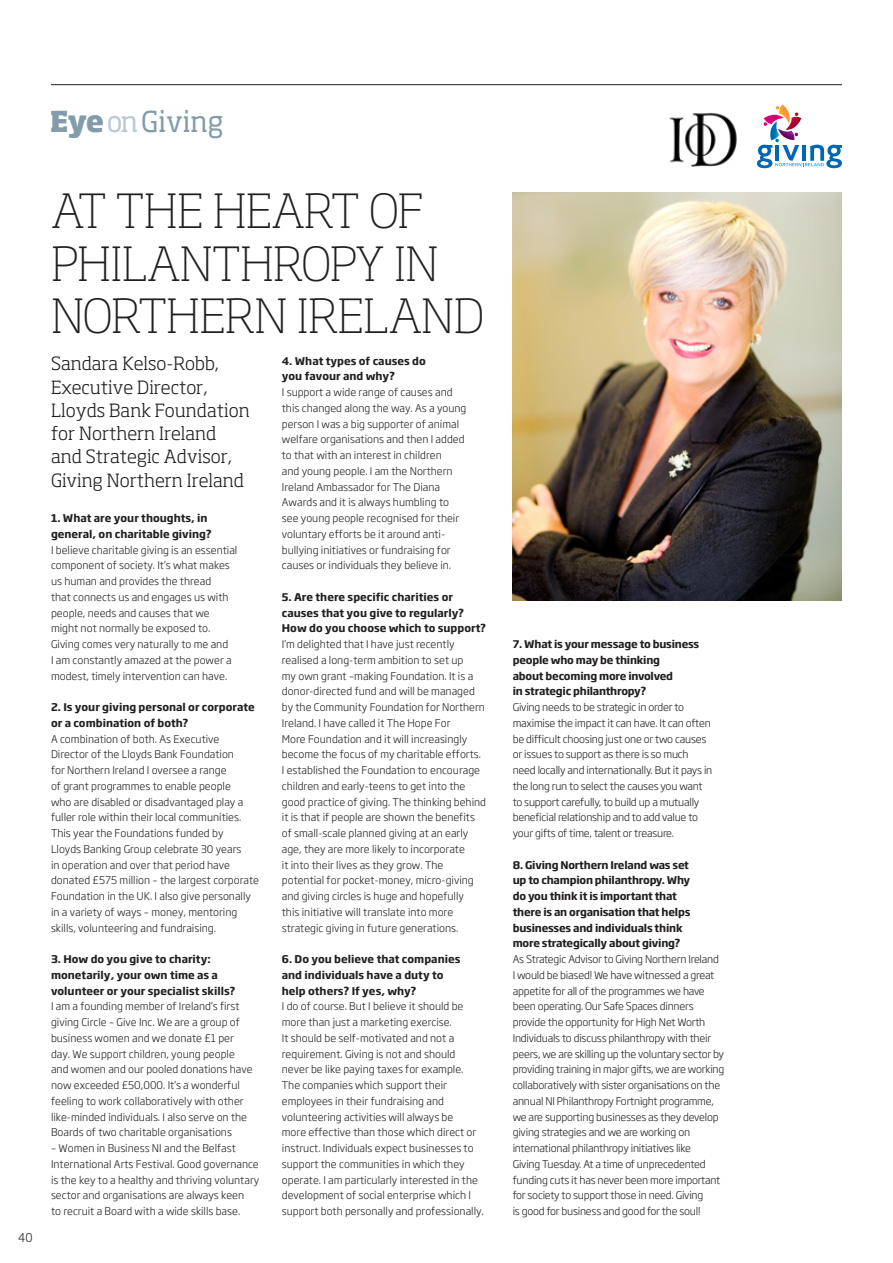
<style>
.page{position:relative;width:893px;height:1263px;background:#fff}
.page>*{position:absolute;margin:0;border:0;box-sizing:border-box;transform-origin:0 0}
._1_Headline_Soho_Std{font:200 46.5px/52.5px "Soho Std";letter-spacing:-.015em;color:#231f20}
.t1{font:28.5px "Soho Std";color:#839ca9;scale:.95 1}
._2_Intro_Soho_Std{font:300 18px/23.2px "Soho Std";color:#231f20}
.t2{font:300 12px "Soho Gothic Pro";color:#231f20;scale:.95 1}
._4_Body_Soho_Goth{font:300 10.5px/15.8px "Soho Gothic Pro";color:#231f20}
._4_Body_Soho_Goth-2{font:300 10.5px/15.8px "Soho Gothic Pro";letter-spacing:-.02em;color:#231f20}
._4_Body_Soho_Goth-3{font:700 10.5px/15.8px "Soho Gothic Pro";color:#231f20}
._4_Body_Soho_Goth-4{font:700 10.5px/15.8px "Soho Gothic Pro";letter-spacing:-.02em;color:#231f20}
.s1{font-weight:800}
.s2{color:#bacad2}
</style>
<div class="page">
<img style="left:513px;top:192px;width:329px;height:409px">
<hr style="left:51px;top:84px;width:791px;height:1px;background:#231f20">
<svg style="left:757px;top:105px;width:85px;height:63px"></svg>
<img style="left:669px;top:112px;width:68px;height:55px">
<p class="t1" style="left:50px;top:103px;width:184px"><span class="s1">Eye</span><span class="s2">on</span>Giving</p>
<p class="t2" style="left:18px;top:1228px;width:17px">40</p>
<p class="_1_Headline_Soho_Std" style="left:51px;top:184px;width:435px">AT THE HEART OF<br>PHILANTHROPY IN<br>NORTHERN IRELAND</p>
<p class="_2_Intro_Soho_Std" style="left:51px;top:352px;width:200px">Sandara Kelso-Robb,<br>Executive Director,<br>Lloyds Bank Foundation for Northern Ireland and Strategic Advisor,<br>Giving Northern Ireland</p>
<p class="_4_Body_Soho_Goth-3" style="left:282px;top:352px;width:145px">4. What types of causes do you favour and why?</p>
<p class="_4_Body_Soho_Goth" style="left:282px;top:384px;width:186px">I support a wide range of causes and this changed along the way. As a young person I was a big supporter of animal welfare organisations and then I added to that with an interest in children<br>and young people. I am the Northern Ireland Ambassador for The Diana Awards and it is always humbling to see young people recognised for their voluntary efforts be it around anti&shy;bullying initiatives or fundraising for causes or individuals they believe in.</p>
<p class="_4_Body_Soho_Goth-3" style="left:282px;top:588px;width:206px">5. Are there specific charities or causes that you give to regularly?<br>How do you choose which to support?</p>
<p class="_4_Body_Soho_Goth" style="left:282px;top:636px;width:206px">I’m delighted that I have just recently realised a long-term ambition to set up<br>my own grant –making Foundation. It is a donor-directed fund and will be managed by the Community Foundation for Northern Ireland. I have called it The Hope For<br>More Foundation and it will increasingly become the focus of my charitable efforts.<br>I established the Foundation to encourage children and early-teens to get into the good practice of giving. The thinking behind it is that if people are shown the benefits of small-scale planned giving at an early age, they are more likely to incorporate<br>it into their lives as they grow. The potential for pocket-money, micro-giving and giving circles is huge and hopefully<br>this initiative will translate into more strategic giving in future generations.</p>
<p class="_4_Body_Soho_Goth-3" style="left:282px;top:951px;width:180px">6. Do you believe that companies and individuals have a duty to help others? If yes, why?</p>
<p class="_4_Body_Soho_Goth" style="left:282px;top:998px;width:203px">I do of course. But I believe it should be more than just a marketing exercise.<br>It should be self-motivated and not a requirement. Giving is not and should never be like paying taxes for example.<br>The companies which support their employees in their fundraising and volunteering activities will always be<br>more effective than those which direct or instruct. Individuals expect businesses to support the communities in which they operate. I am particularly interested in the development of social enterprise which I support both personally and professionally.</p>
<p class="_4_Body_Soho_Goth-3" style="left:51px;top:510px;width:162px">1. What are your thoughts, in general, on charitable giving?</p>
<p class="_4_Body_Soho_Goth" style="left:51px;top:541px;width:188px">I believe charitable giving is an essential component of society. It’s what makes us human and provides the thread<br>that connects us and engages us with people, needs and causes that we might not normally be exposed to.<br>Giving comes very naturally to me and<br>I am constantly amazed at the power a modest, timely intervention can have.</p>
<p class="_4_Body_Soho_Goth-3" style="left:51px;top:699px;width:205px">2. Is your giving personal or corporate or a combination of both?</p>
<p class="_4_Body_Soho_Goth" style="left:51px;top:730px;width:210px">A combination of both. As Executive Director of the Lloyds Bank Foundation<br>for Northern Ireland I oversee a range<br>of grant programmes to enable people<br>who are disabled or disadvantaged play a fuller role within their local communities.<br>This year the Foundations funded by<br>Lloyds Banking Group celebrate 30 years<br>in operation and over that period have donated £575 million – the largest corporate Foundation in the UK. I also give personally in a variety of ways – money, mentoring skills, volunteering and fundraising.</p>
<p class="_4_Body_Soho_Goth-3" style="left:51px;top:951px;width:186px">3. How do you give to charity: monetarily, your own time as a volunteer or your specialist skills?</p>
<p class="_4_Body_Soho_Goth" style="left:51px;top:998px;width:203px">I am a founding member of Ireland’s first giving Circle – Give Inc. We are a group of business women and we donate £1 per day. We support children, young people and women and our pooled donations have now exceeded £50,000. It’s a wonderful feeling to work collaboratively with other like-minded individuals. I also serve on the Boards of two charitable organisations</p>
<p class="_4_Body_Soho_Goth" style="left:51px;top:1140px;width:210px">– Women in Business NI and the Belfast International Arts Festival. Good governance is the key to a healthy and thriving voluntary sector and organisations are always keen<br>to recruit a Board with a wide skills base.</p>
<p class="_4_Body_Soho_Goth-4" style="left:513px;top:636px;width:188px">7. What is your message to business people who may be thinking<br>about becoming more involved<br>in strategic philanthropy?</p>
<p class="_4_Body_Soho_Goth-2" style="left:513px;top:699px;width:201px">Giving needs to be strategic in order to maximise the impact it can have. It can often be difficult choosing just one or two causes or issues to support as there is so much need locally and internationally. But it pays in the long run to select the causes you want to support carefully, to build up a mutually beneficial relationship and to add value to your gifts of time, talent or treasure.</p>
<p class="_4_Body_Soho_Goth-4" style="left:513px;top:856px;width:179px">8. Giving Northern Ireland was set up to champion philanthropy. Why do you think it is important that there is an organisation that helps businesses and individuals think more strategically about giving?</p>
<p class="_4_Body_Soho_Goth-2" style="left:513px;top:951px;width:213px">As Strategic Advisor to Giving Northern Ireland<br>I would be biased! We have witnessed a great appetite for all of the programmes we have been operating. Our Safe Spaces dinners provide the opportunity for High Net Worth Individuals to discuss philanthropy with their peers, we are skilling up the voluntary sector by providing training in major gifts, we are working collaboratively with sister organisations on the annual NI Philanthropy Fortnight programme, we are supporting businesses as they develop giving strategies and we are working on international philanthropy initiatives like<br>Giving Tuesday. At a time of unprecedented funding cuts it has never been more important for society to support those in need. Giving<br>is good for business and good for the soul!</p>
</div>
